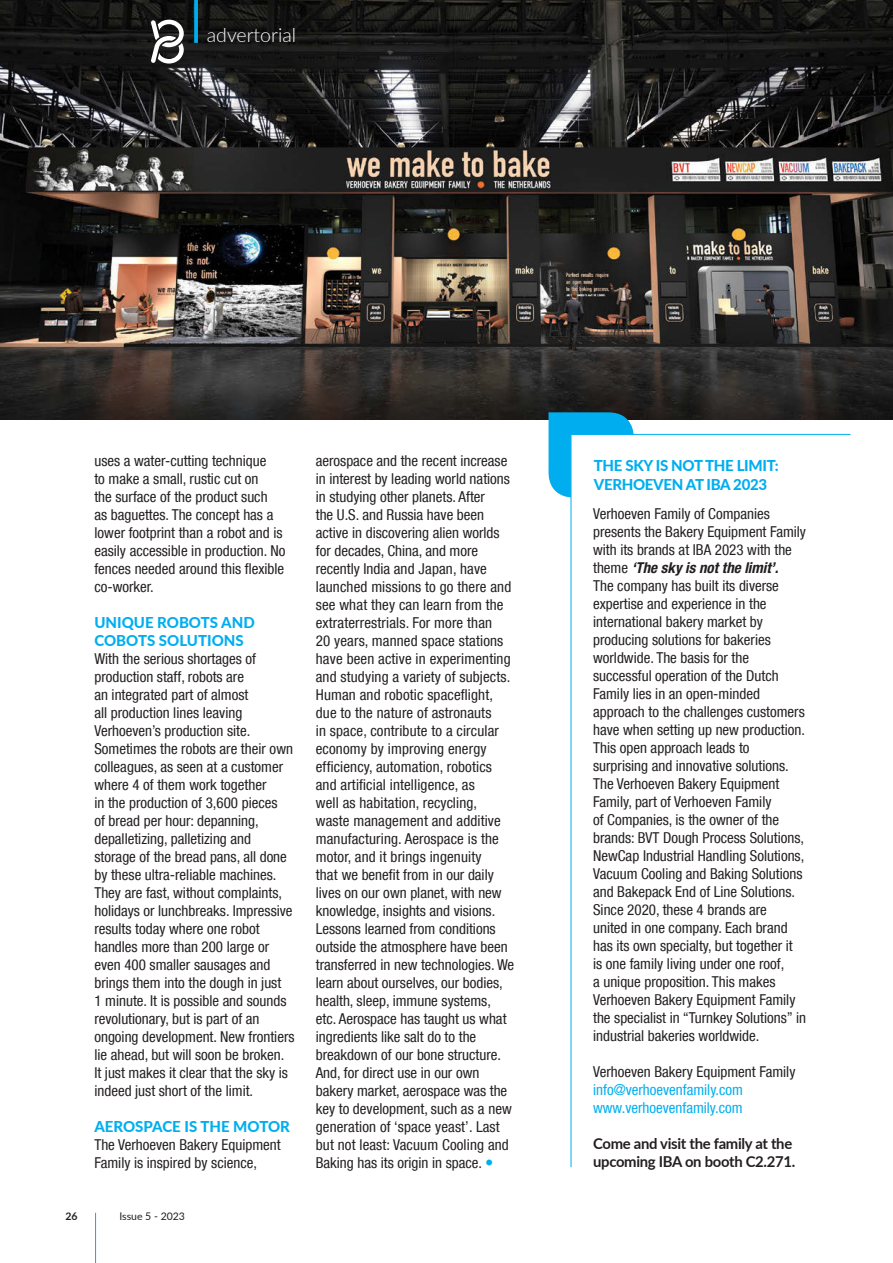
<style>
.page{position:relative;width:893px;height:1263px;background:#fff}
.page>*{position:absolute;margin:0;border:0;box-sizing:border-box;transform-origin:0 0}
.t1{font:300 19.5px "Lato";color:#fff}
.body_news{font:condensed 15px/18px "Helvetica Neue LT Com";color:#231f20}
.text_cifra{font:700 15px/18px "Lato";letter-spacing:-.02em;color:#231f20}
.body_news-2{font:800 15px/18px "Lato";color:#00aeef}
.body_news-3{font:condensed 15px "Helvetica Neue LT Com";color:#00aeef}
.body_news-4{font:800 15px/19.5px "Lato";letter-spacing:-.02em;color:#00aeef}
.t2{font:10.5px "Lato";color:#231f20}
.t3{font:700 10.5px "Lato";color:#231f20}
.s1{font-weight:700;font-style:italic}
</style>
<div class="page">
<hr style="left:95px;top:1213px;width:1px;height:50px;background:#00aeef">
<img style="left:0;top:0;width:893px;height:420px">
<svg style="left:549px;top:412px;width:85px;height:85px"></svg>
<hr style="left:569px;top:434px;width:281px;height:1px;background:#00aeef">
<hr style="left:571px;top:434px;width:1px;height:733px;background:#00aeef">
<svg style="left:194px;top:0;width:4px;height:43px"></svg>
<svg style="left:151px;top:20px;width:33px;height:44px"></svg>
<p class="t1" style="left:207px;top:21px;width:91px">advertorial</p>
<p class="body_news" style="left:94px;top:452px;width:192px">uses a water-cutting technique<br>to make a small, rustic cut on<br>the surface of the product such<br>as baguettes. The concept has a lower footprint than a robot and is easily accessible in production. No fences needed around this flexible co-worker.</p>
<p class="body_news-2" style="left:94px;top:613px;width:162px">UNIQUE ROBOTS AND<br>COBOTS SOLUTIONS</p>
<p class="body_news" style="left:94px;top:650px;width:202px">With the serious shortages of production staff, robots are<br>an integrated part of almost<br>all production lines leaving<br>Verhoeven’s production site.<br>Sometimes the robots are their own colleagues, as seen at a customer where 4 of them work together<br>in the production of 3,600 pieces<br>of bread per hour: depanning, depalletizing, palletizing and storage of the bread pans, all done by these ultra-reliable machines.<br>They are fast, without complaints, holidays or lunchbreaks. Impressive results today where one robot handles more than 200 large or even 400 smaller sausages and brings them into the dough in just<br>1 minute. It is possible and sounds revolutionary, but is part of an ongoing development. New frontiers lie ahead, but will soon be broken.<br>It just makes it clear that the sky is indeed just short of the limit.</p>
<p class="body_news-2" style="left:94px;top:1117px;width:197px">AEROSPACE IS THE MOTOR</p>
<p class="body_news" style="left:94px;top:1136px;width:188px">The Verhoeven Bakery Equipment<br>Family is inspired by science,</p>
<p class="t3" style="left:65px;top:1209px;width:14px">26</p>
<p class="t2" style="left:119px;top:1209px;width:67px">Issue 5 - 2023</p>
<p class="body_news" style="left:316px;top:452px;width:200px">aerospace and the recent increase in interest by leading world nations in studying other planets. After<br>the U.S. and Russia have been active in discovering alien worlds for decades, China, and more recently India and Japan, have launched missions to go there and see what they can learn from the extraterrestrials. For more than<br>20 years, manned space stations have been active in experimenting and studying a variety of subjects.<br>Human and robotic spaceflight, due to the nature of astronauts<br>in space, contribute to a circular economy by improving energy efficiency, automation, robotics and artificial intelligence, as<br>well as habitation, recycling, waste management and additive manufacturing. Aerospace is the motor, and it brings ingenuity<br>that we benefit from in our daily lives on our own planet, with new knowledge, insights and visions.<br>Lessons learned from conditions outside the atmosphere have been transferred in new technologies. We learn about ourselves, our bodies, health, sleep, immune systems, etc. Aerospace has taught us what ingredients like salt do to the breakdown of our bone structure.<br>And, for direct use in our own bakery market, aerospace was the key to development, such as a new generation of ‘space yeast’. Last but not least: Vacuum Cooling and<br>Baking has its origin in space.</p>
<p class="body_news-4" style="left:594px;top:455px;width:186px">THE SKY IS NOT THE LIMIT:<br>VERHOEVEN AT IBA 2023</p>
<p class="body_news" style="left:593px;top:505px;width:214px">Verhoeven Family of Companies presents the Bakery Equipment Family with its brands at IBA 2023 with the theme <span class="s1">‘The sky is not the limit’.</span></p>
<p class="body_news" style="left:593px;top:577px;width:213px">The company has built its diverse expertise and experience in the international bakery market by producing solutions for bakeries worldwide. The basis for the successful operation of the Dutch Family lies in an open-minded approach to the challenges customers have when setting up new production.<br>This open approach leads to surprising and innovative solutions.</p>
<p class="body_news" style="left:593px;top:775px;width:214px">The Verhoeven Bakery Equipment Family, part of Verhoeven Family<br>of Companies, is the owner of the brands: BVT Dough Process Solutions, NewCap Industrial Handling Solutions, Vacuum Cooling and Baking Solutions and Bakepack End of Line Solutions.<br>Since 2020, these 4 brands are<br>united in one company. Each brand has its own specialty, but together it<br>is one family living under one roof,<br>a unique proposition. This makes Verhoeven Bakery Equipment Family the specialist in “Turnkey Solutions” in industrial bakeries worldwide.</p>
<p class="body_news" style="left:593px;top:1063px;width:204px">Verhoeven Bakery Equipment Family</p>
<p class="body_news-3" style="left:593px;top:1081px;width:151px">info@verhoevenfamily.com</p>
<p class="body_news-3" style="left:593px;top:1099px;width:151px">www.verhoevenfamily.com</p>
<p class="text_cifra" style="left:593px;top:1134px;width:204px">Come and visit the family at the upcoming IBA on booth C2.271.</p>
</div>
